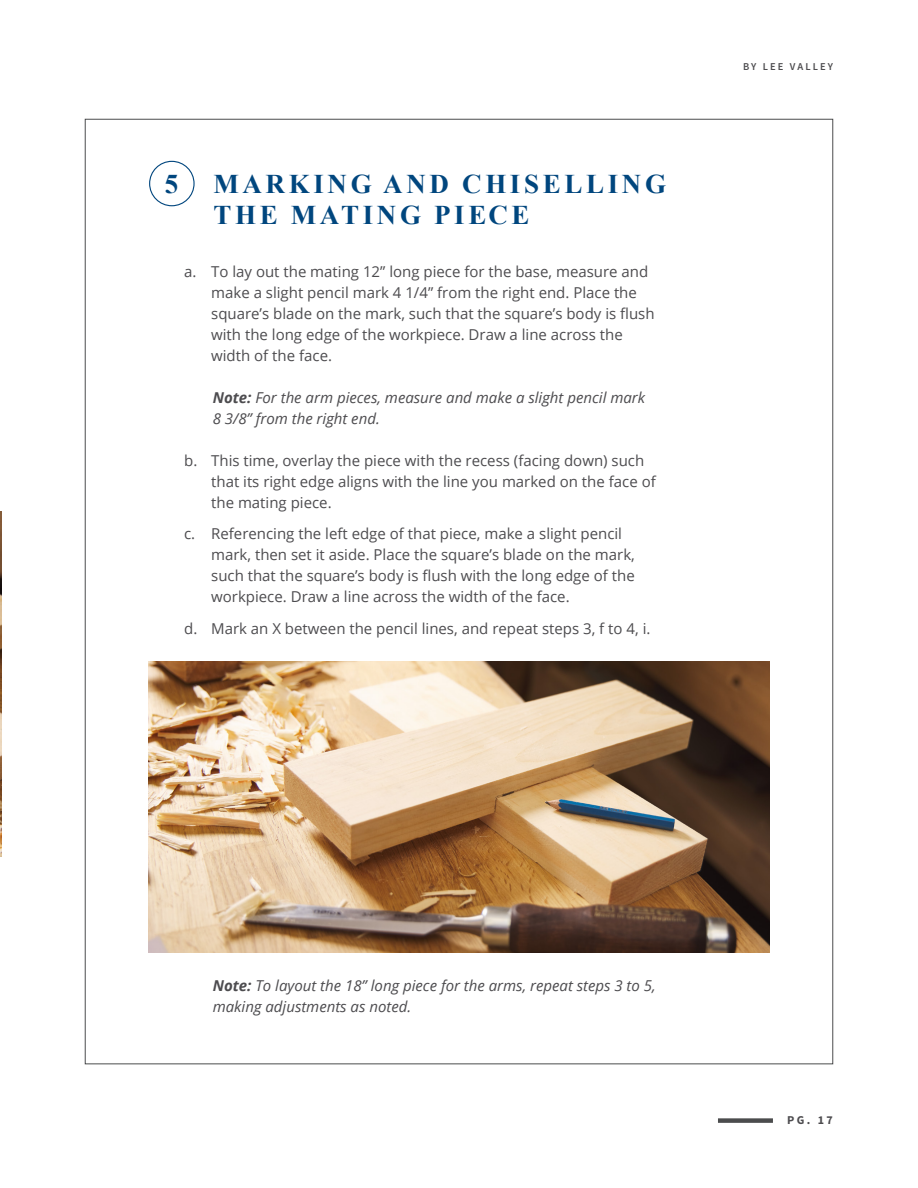
<style>
.page{position:relative;width:918px;height:1188px;background:#fff}
.page>*{position:absolute;margin:0;border:0;box-sizing:border-box;transform-origin:0 0}
.Title_H4{font:700 27px/31.5px "Times New Roman";letter-spacing:.135em;color:#00467e}
.t1{font:15px/21px "Open Sans";color:#4d4c4f}
.Caution{font:italic 15px/21px "Open Sans";color:#4d4c4f}
.t2{font:700 12px "Source Sans Pro";color:#4d4c4f}
.t3{font:600 10.5px "Source Sans Pro";letter-spacing:.2em;color:#4d4c4f}
.s1{font-weight:700}
</style>
<div class="page">
<img style="left:149px;top:661px;width:620px;height:291px">
<img style="left:0;top:512px;width:1px;height:345px">
<div style="left:718px;top:1118px;width:55px;height:5px;background:#4b4c4d"></div>
<div style="left:149px;top:161px;width:46px;height:45px;border:1px solid #00467e;border-radius:50%"></div>
<h4 class="Title_H4" style="left:165px;top:167px;width:15px">5</h4>
<h4 class="Title_H4" style="left:213px;top:167px;width:454px">MARKING AND CHISELLING<br>THE MATING PIECE</h4>
<p class="t1" style="left:211px;top:260px;width:445px;text-indent:-27px">a. To lay out the mating 12” long piece for the base, measure and make a slight pencil mark 4 1/4” from the right end. Place the square’s blade on the mark, such that the square’s body is flush with the long edge of the workpiece. Draw a line across the width of the face.</p>
<p class="Caution" style="left:213px;top:386px;width:434px"><span class="s1">Note:</span> For the arm pieces, measure and make a slight pencil mark<br>8 3/8” from the right end.</p>
<p class="t1" style="left:211px;top:449px;width:446px;text-indent:-27px">b. This time, overlay the piece with the recess (facing down) such that its right edge aligns with the line you marked on the face of the mating piece.</p>
<p class="t1" style="left:211px;top:523px;width:425px;text-indent:-27px">c. Referencing the left edge of that piece, make a slight pencil mark, then set it aside. Place the square’s blade on the mark, such that the square’s body is flush with the long edge of the workpiece. Draw a line across the width of the face.</p>
<p class="t1" style="left:184px;top:617px;width:468px">d. Mark an X between the pencil lines, and repeat steps 3, f to 4, i.</p>
<p class="t3" style="left:743px;top:60px;width:91px">BY LEE VALLEY</p>
<p class="Caution" style="left:213px;top:974px;width:444px"><span class="s1">Note:</span> To layout the 18” long piece for the arms, repeat steps 3 to 5, making adjustments as noted.</p>
<p class="t2" style="left:787px;top:1113px;width:47px">PG. 17</p>
</div>
